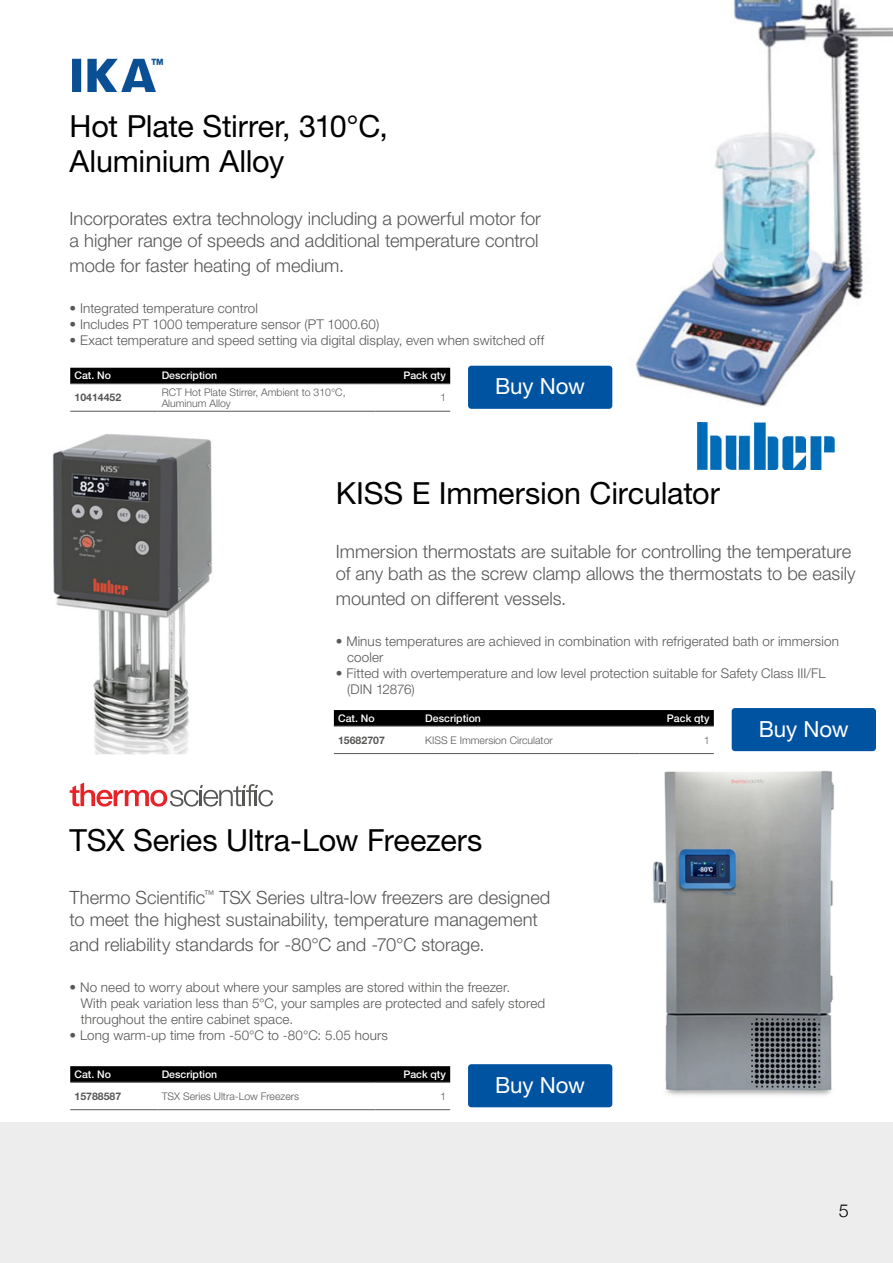
<style>
.page{position:relative;width:893px;height:1263px;background:#fff}
.page>*{position:absolute;margin:0;border:0;box-sizing:border-box;transform-origin:0 0}
.Headline{font:30.45px "Helvetica Neue LT Std";letter-spacing:-.005em;color:#000}
.Headline-2{font:22.2px "Helvetica Neue LT Std";letter-spacing:-.005em;color:#fff}
.Headline-3{font:300 18.3px/21.9px "Helvetica Neue LT Std";color:#575756}
.t1{font:300 18px "Helvetica Neue";color:#000}
.t2{font:700 17.1px "Helvetica";color:#0b5195;scale:.86 1}
.Headline-4{font:300 13.5px/16px "Helvetica Neue LT Std";letter-spacing:.01em;color:#575756}
.TAB_ref{font:300 10.5px/10.5px "Helvetica Neue LT Std";color:#575756}
.TAB_entete{font:500 10.5px "Helvetica Neue LT Std";color:#fff}
.TAB_ref-2{font:700 10.5px "Helvetica Neue LT Std";color:#575756}
.TAB_texte{font:300 10.5px "Helvetica Neue LT Std";color:#575756;scale:.95 1}
.s1{font-weight:100}
</style>
<div class="page">
<img style="left:635px;top:0;width:258px;height:406px">
<img style="left:52px;top:434px;width:160px;height:321px">
<img style="left:697px;top:422px;width:138px;height:48px">
<div style="left:0;top:1123px;width:893px;height:140px;background:#ededed"></div>
<img style="left:610px;top:770px;width:224px;height:332px">
<svg style="left:70px;top:783px;width:203px;height:23px"></svg>
<img style="left:72px;top:58px;width:84px;height:34px">
<div style="left:155px;top:56px;width:13px;height:15px;background:#fff"></div>
<div style="left:70px;top:368px;width:380px;height:15px;background:#000"></div>
<hr style="left:70px;top:383px;width:87px;height:1px;background:#575756">
<hr style="left:376px;top:383px;width:74px;height:1px;background:#575756">
<hr style="left:157px;top:383px;width:219px;height:1px;background:#575756">
<hr style="left:70px;top:411px;width:87px;height:1px;background:#575756">
<hr style="left:376px;top:411px;width:74px;height:1px;background:#575756">
<hr style="left:157px;top:411px;width:219px;height:1px;background:#575756">
<div style="left:468px;top:366px;width:144px;height:43px;background:#0053a1;border-radius:3px"></div>
<svg style="left:334px;top:710px;width:380px;height:16px;background:#030303"></svg>
<hr style="left:334px;top:726px;width:87px;height:1px;background:#575756">
<hr style="left:639px;top:726px;width:75px;height:1px;background:#575756">
<hr style="left:421px;top:726px;width:218px;height:1px;background:#575756">
<hr style="left:334px;top:753px;width:87px;height:1px;background:#575756">
<hr style="left:639px;top:753px;width:75px;height:1px;background:#575756">
<hr style="left:421px;top:753px;width:218px;height:1px;background:#575756">
<div style="left:732px;top:708px;width:144px;height:43px;background:#0053a1;border-radius:3px"></div>
<svg style="left:70px;top:1066px;width:380px;height:16px;background:#040404"></svg>
<hr style="left:70px;top:1082px;width:87px;height:1px;background:#575756">
<hr style="left:376px;top:1082px;width:74px;height:1px;background:#575756">
<hr style="left:157px;top:1082px;width:219px;height:1px;background:#575756">
<hr style="left:70px;top:1109px;width:87px;height:1px;background:#575756">
<hr style="left:376px;top:1109px;width:74px;height:1px;background:#575756">
<hr style="left:157px;top:1109px;width:219px;height:1px;background:#575756">
<div style="left:468px;top:1064px;width:144px;height:43px;background:#0053a1;border-radius:3px"></div>
<p class="t2" style="left:150px;top:52px;width:18px">™</p>
<p class="Headline" style="left:70px;top:108px;width:320px">Hot Plate Stirrer, 310°C,</p>
<p class="Headline" style="left:70px;top:143px;width:216px">Aluminium Alloy</p>
<p class="Headline-3" style="left:70px;top:207px;width:473px">Incorporates extra technology including a powerful motor for a higher range of speeds and additional temperature control</p>
<p class="Headline-3" style="left:70px;top:254px;width:276px">mode for faster heating of medium.</p>
<p class="Headline-4" style="left:70px;top:300px;width:190px"><span class="s1">•</span> Integrated temperature control</p>
<p class="Headline-4" style="left:70px;top:316px;width:311px"><span class="s1">•</span> Includes PT 1000 temperature sensor (PT 1000.60)</p>
<p class="Headline-4" style="left:70px;top:332px;width:476px"><span class="s1">•</span> Exact temperature and speed setting via digital display, even when switched off</p>
<p class="TAB_entete" style="left:74px;top:369px;width:38px">Cat. No</p>
<p class="TAB_entete" style="left:162px;top:369px;width:57px">Description</p>
<p class="TAB_entete" style="left:403px;top:369px;width:44px">Pack qty</p>
<p class="TAB_ref-2" style="left:74px;top:391px;width:48px">10414452</p>
<p class="TAB_ref" style="left:162px;top:387px;width:185px">RCT Hot Plate Stirrer, Ambient to 310°C,<br>Aluminum Alloy</p>
<p class="TAB_texte" style="left:440px;top:391px;width:7px">1</p>
<p class="Headline-2" style="left:495px;top:373px;width:92px">Buy Now</p>
<p class="Headline" style="left:336px;top:475px;width:385px">KISS E Immersion Circulator</p>
<p class="Headline-3" style="left:336px;top:540px;width:521px">Immersion thermostats are suitable for controlling the temperature of any bath as the screw clamp allows the thermostats to be easily</p>
<p class="Headline-3" style="left:336px;top:587px;width:232px">mounted on different vessels.</p>
<p class="Headline-4" style="left:347px;top:632px;width:493px;text-indent:-11px"><span class="s1">•</span> Minus temperatures are achieved in combination with refrigerated bath or immersion cooler</p>
<p class="Headline-4" style="left:347px;top:665px;width:480px;text-indent:-11px"><span class="s1">•</span> Fitted with overtemperature and low level protection suitable for Safety Class III/FL (DIN 12876)</p>
<p class="TAB_entete" style="left:338px;top:712px;width:38px">Cat. No</p>
<p class="TAB_entete" style="left:425px;top:712px;width:57px">Description</p>
<p class="TAB_entete" style="left:667px;top:712px;width:44px">Pack qty</p>
<p class="TAB_ref-2" style="left:338px;top:733px;width:48px">15682707</p>
<p class="TAB_ref" style="left:425px;top:734px;width:129px">KISS E Immersion Circulator</p>
<p class="TAB_texte" style="left:704px;top:733px;width:7px">1</p>
<p class="Headline" style="left:70px;top:822px;width:414px">TSX Series Ultra-Low Freezers</p>
<p class="Headline-3" style="left:70px;top:886px;width:482px">Thermo Scientific<sup>™</sup> TSX Series ultra-low freezers are designed to meet the highest sustainability, temperature management</p>
<p class="Headline-3" style="left:70px;top:933px;width:416px">and reliability standards for -80°C and -70°C storage.</p>
<p class="Headline-4" style="left:81px;top:979px;width:466px;text-indent:-11px"><span class="s1">•</span> No need to worry about where your samples are stored within the freezer.<br>With peak variation less than 5°C, your samples are protected and safely stored throughout the entire cabinet space.</p>
<p class="Headline-4" style="left:70px;top:1027px;width:320px"><span class="s1">•</span> Long warm-up time from -50°C to -80°C: 5.05 hours</p>
<p class="TAB_entete" style="left:74px;top:1068px;width:38px">Cat. No</p>
<p class="TAB_entete" style="left:162px;top:1068px;width:57px">Description</p>
<p class="TAB_entete" style="left:403px;top:1068px;width:44px">Pack qty</p>
<p class="TAB_ref-2" style="left:74px;top:1089px;width:48px">15788587</p>
<p class="TAB_ref" style="left:162px;top:1090px;width:139px">TSX Series Ultra-Low Freezers</p>
<p class="TAB_texte" style="left:440px;top:1090px;width:7px">1</p>
<p class="Headline-2" style="left:495px;top:1072px;width:92px">Buy Now</p>
<p class="Headline-2" style="left:759px;top:716px;width:92px">Buy Now</p>
<p class="t1" style="left:839px;top:1196px;width:12px">5</p>
</div>
